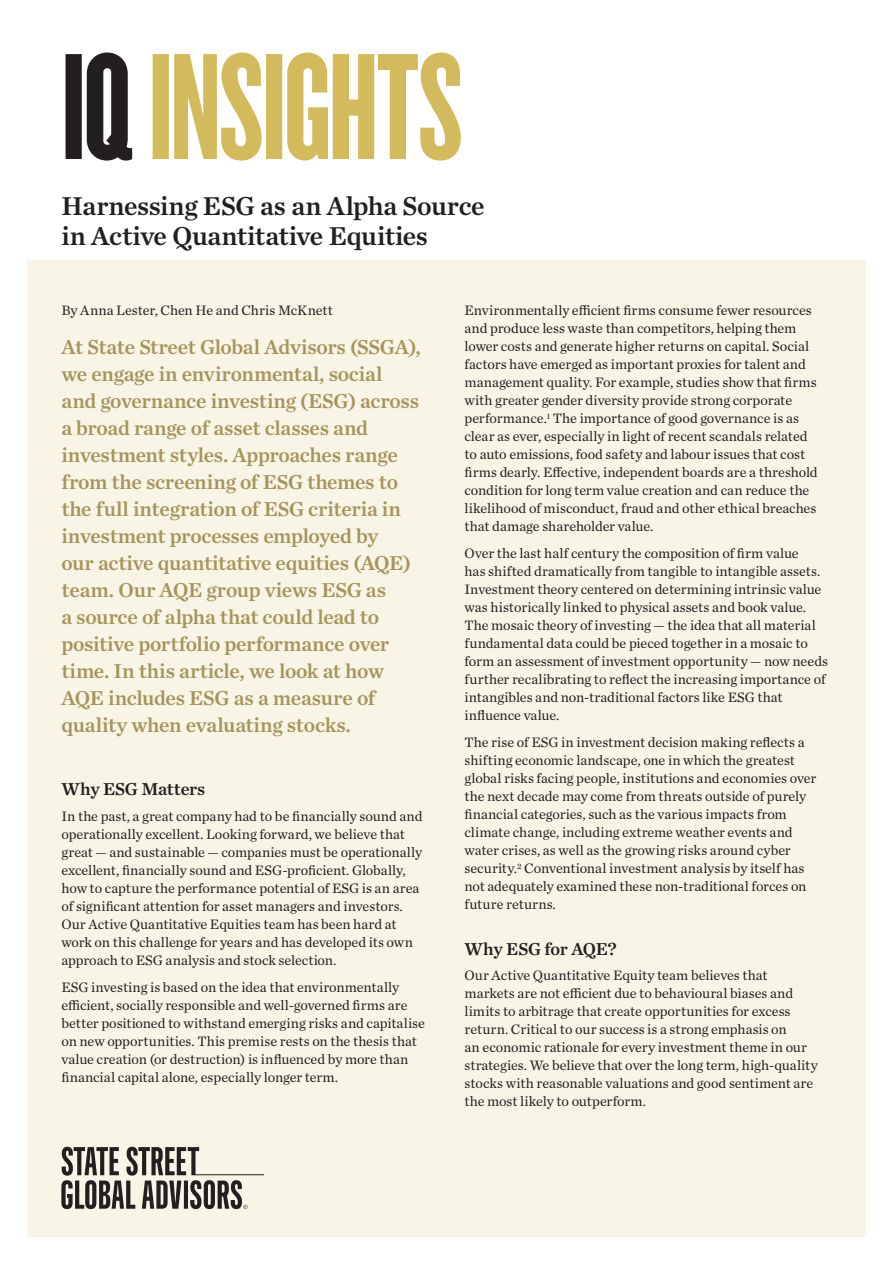
<style>
.page{position:relative;width:893px;height:1263px;background:#fff}
.page>*{position:absolute;margin:0;border:0;box-sizing:border-box;transform-origin:0 0}
.t1{font:27px/30px "Chronicle Text G1 Semi";letter-spacing:-.015em;color:#231f20}
.t2{font:21px/27px "Chronicle Text G1 Semi";letter-spacing:-.015em;color:#a6945c}
.t3{font:18px "Chronicle Text G1 Semi";letter-spacing:-.01em;color:#231f20}
.t4{font:14.25px/18px "Chronicle Text G1";letter-spacing:-.005em;color:#231f20}
</style>
<div class="page">
<div style="left:27px;top:260px;width:839px;height:976px;background:#f8f5e7"></div>
<svg style="left:61px;top:1147px;width:203px;height:62px"></svg>
<svg style="left:153px;top:52px;width:308px;height:109px"></svg>
<svg style="left:66px;top:52px;width:66px;height:109px"></svg>
<h1 class="t1" style="left:61px;top:189px;width:425px">Harnessing ESG as an Alpha Source in Active Quantitative Equities</h1>
<p class="t4" style="left:61px;top:301px;width:273px">By Anna Lester, Chen He and Chris McKnett</p>
<p class="t2" style="left:61px;top:333px;width:361px">At State Street Global Advisors (SSGA), we engage in environmental, social and governance investing (ESG) across a broad range of asset classes and investment styles. Approaches range from the screening of ESG themes to the full integration of ESG criteria in investment processes employed by<br>our active quantitative equities (AQE) team. Our AQE group views ESG as<br>a source of alpha that could lead to positive portfolio performance over time. In this article, we look at how AQE includes ESG as a measure of quality when evaluating stocks.</p>
<p class="t3" style="left:61px;top:775px;width:145px">Why ESG Matters</p>
<p class="t4" style="left:61px;top:806px;width:362px">In the past, a great company had to be financially sound and operationally excellent. Looking forward, we believe that great — and sustainable — companies must be operationally excellent, financially sound and ESG-proficient. Globally, how to capture the performance potential of ESG is an area of significant attention for asset managers and investors.<br>Our Active Quantitative Equities team has been hard at work on this challenge for years and has developed its own approach to ESG analysis and stock selection.</p>
<p class="t4" style="left:61px;top:977px;width:365px">ESG investing is based on the idea that environmentally efficient, socially responsible and well-governed firms are better positioned to withstand emerging risks and capitalise on new opportunities. This premise rests on the thesis that value creation (or destruction) is influenced by more than financial capital alone, especially longer term.</p>
<p class="t4" style="left:464px;top:301px;width:355px">Environmentally efficient firms consume fewer resources and produce less waste than competitors, helping them lower costs and generate higher returns on capital. Social factors have emerged as important proxies for talent and management quality. For example, studies show that firms with greater gender diversity provide strong corporate performance.<sup>1</sup> The importance of good governance is as clear as ever, especially in light of recent scandals related to auto emissions, food safety and labour issues that cost firms dearly. Effective, independent boards are a threshold condition for long term value creation and can reduce the likelihood of misconduct, fraud and other ethical breaches that damage shareholder value.</p>
<p class="t4" style="left:464px;top:544px;width:365px">Over the last half century the composition of firm value<br>has shifted dramatically from tangible to intangible assets.<br>Investment theory centered on determining intrinsic value was historically linked to physical assets and book value.<br>The mosaic theory of investing — the idea that all material fundamental data could be pieced together in a mosaic to form an assessment of investment opportunity — now needs further recalibrating to reflect the increasing importance of intangibles and non-traditional factors like ESG that influence value.</p>
<p class="t4" style="left:464px;top:733px;width:353px">The rise of ESG in investment decision making reflects a shifting economic landscape, one in which the greatest global risks facing people, institutions and economies over the next decade may come from threats outside of purely financial categories, such as the various impacts from climate change, including extreme weather events and water crises, as well as the growing risks around cyber security.<sup>2</sup> Conventional investment analysis by itself has not adequately examined these non-traditional forces on future returns.</p>
<p class="t3" style="left:464px;top:934px;width:154px">Why ESG for AQE?</p>
<p class="t4" style="left:464px;top:965px;width:355px">Our Active Quantitative Equity team believes that markets are not efficient due to behavioural biases and limits to arbitrage that create opportunities for excess return. Critical to our success is a strong emphasis on<br>an economic rationale for every investment theme in our strategies. We believe that over the long term, high-quality stocks with reasonable valuations and good sentiment are the most likely to outperform.</p>
</div>
